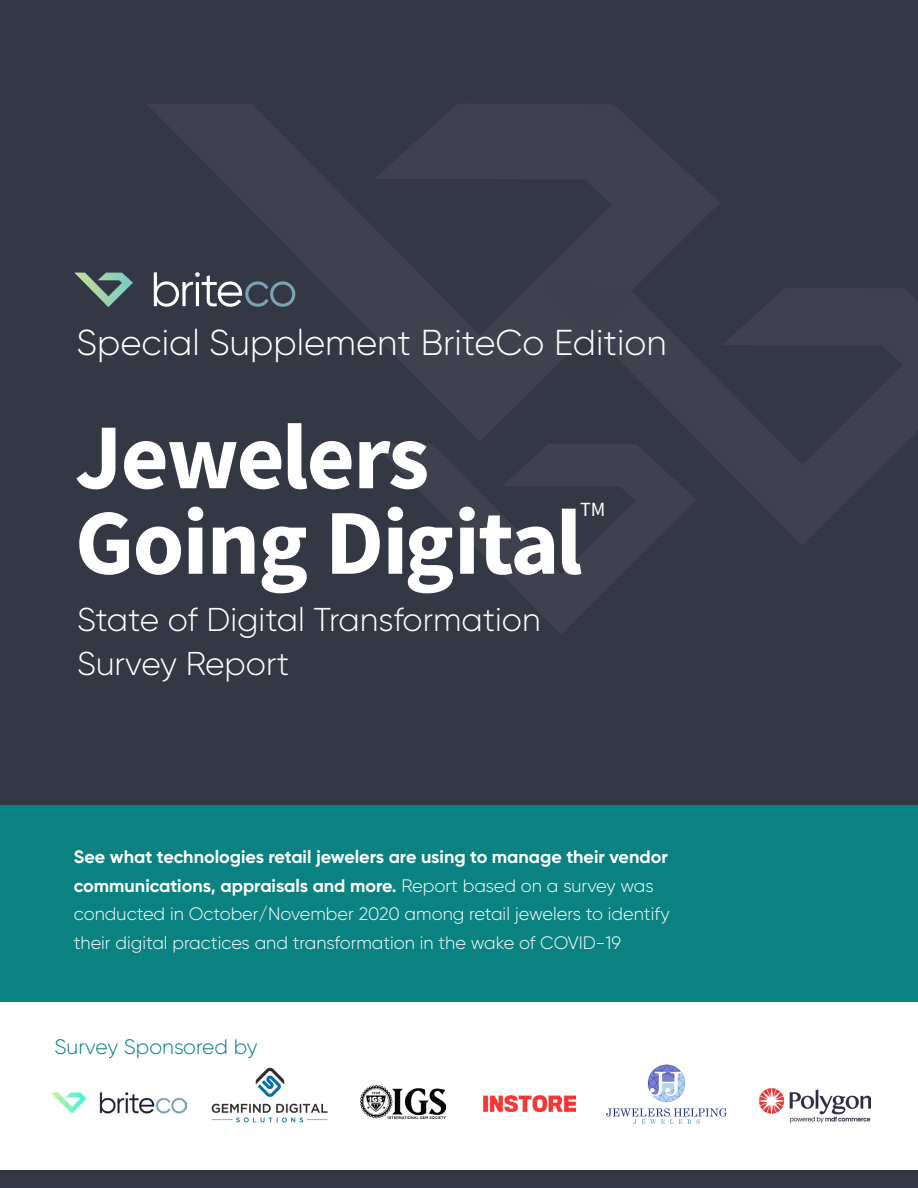
<style>
.page{position:relative;width:918px;height:1188px;background:#fff}
.page>*{position:absolute;margin:0;border:0;box-sizing:border-box;transform-origin:0 0}
.t1{font:93px "Source Sans Variable";letter-spacing:-.015em;color:#fff}
.t2{font:300 36px "Gilroy";color:#fff}
.t3{font:300 33px "Gilroy";color:#fff}
.t4{font:300 21px "Gilroy";color:#0a8282}
.t5{font:20.1px "Source Sans Variable";color:#fff}
.t6{font:300 18px/28.5px "Gilroy";color:#fff}
.s1{font-weight:700}
</style>
<div class="page">
<div style="left:0;top:0;width:918px;height:934px;background:#343744"></div>
<img style="left:51px;top:1092px;width:135px;height:22px">
<img style="left:212px;top:1068px;width:115px;height:54px">
<img style="left:483px;top:1095px;width:93px;height:16px">
<img style="left:361px;top:1086px;width:84px;height:33px">
<img style="left:759px;top:1088px;width:111px;height:34px">
<img style="left:607px;top:1064px;width:120px;height:60px">
<div style="left:0;top:1170px;width:918px;height:18px;background:#343744"></div>
<svg style="left:148px;top:104px;width:571px;height:337px"></svg>
<svg style="left:591px;top:288px;width:327px;height:257px"></svg>
<div style="left:548px;top:288px;width:83px;height:43px;background:#3e414d"></div>
<svg style="left:374px;top:444px;width:322px;height:189px"></svg>
<div style="left:0;top:806px;width:918px;height:196px;background:#0a8282"></div>
<svg style="left:75px;top:273px;width:58px;height:34px"></svg>
<svg style="left:154px;top:272px;width:141px;height:35px"></svg>
<p class="t2" style="left:76px;top:320px;width:592px">Special Supplement BriteCo Edition</p>
<p class="t1" style="left:75px;top:401px;width:356px">Jewelers</p>
<p class="t1" style="left:75px;top:487px;width:509px">Going Digital</p>
<p class="t5" style="left:580px;top:497px;width:27px">TM</p>
<p class="t3" style="left:77px;top:599px;width:465px">State of Digital Transformation</p>
<p class="t3" style="left:77px;top:643px;width:214px">Survey Report</p>
<p class="t6" style="left:74px;top:843px;width:597px"><span class="s1">See what technologies retail jewelers are using to manage their vendor communications, appraisals and more.</span> Report based on a survey was conducted in October/November 2020 among retail jewelers to identify their digital practices and transformation in the wake of COVID-19</p>
<p class="t4" style="left:55px;top:1034px;width:204px">Survey Sponsored by</p>
</div>
